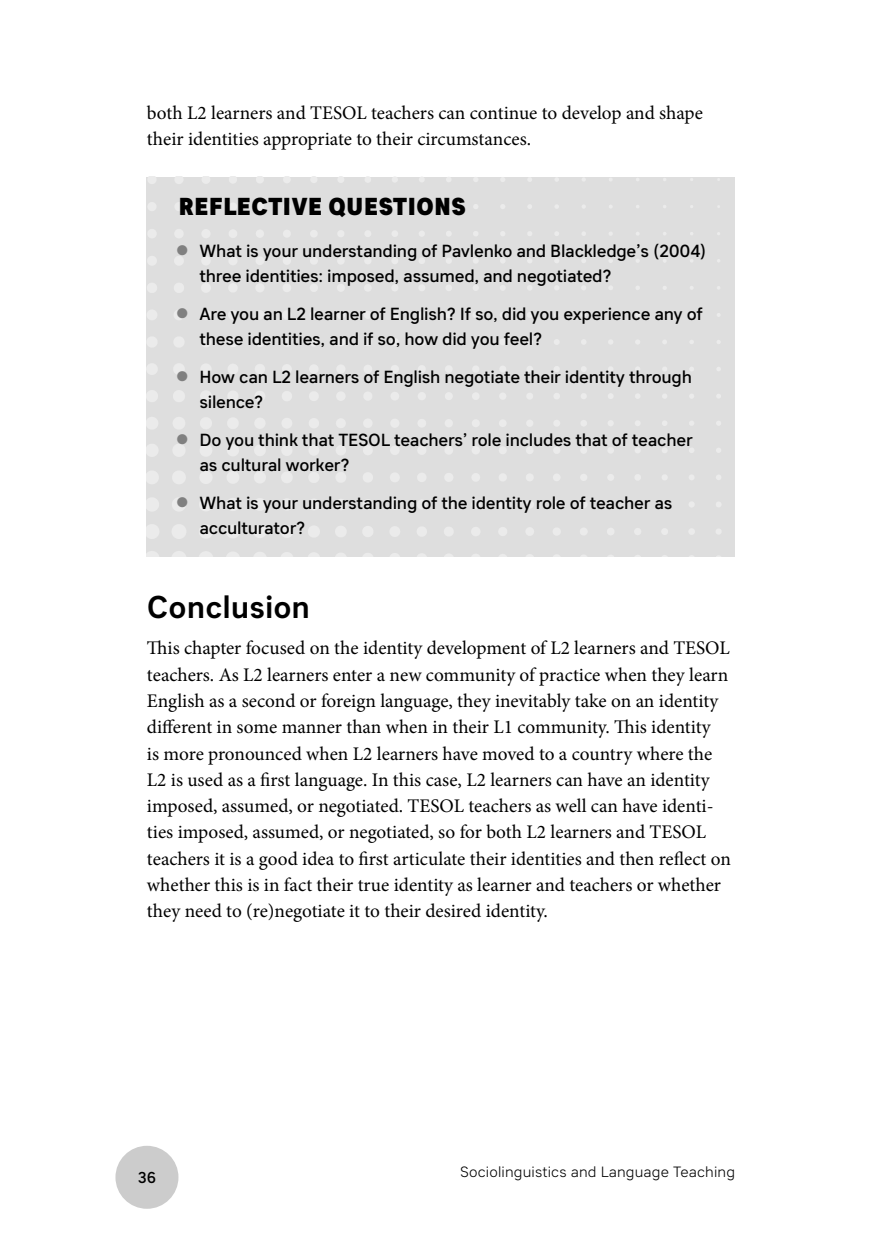
<style>
.page{position:relative;width:882px;height:1260px;background:#fff}
.page>*{position:absolute;margin:0;border:0;box-sizing:border-box;transform-origin:0 0}
.t1{font:700 31.5px "Sebino";color:#000}
.t2{font:900 24.5px "Sebino";color:#000}
.t3{font:19.25px/26.2px "Minion Pro";color:#000}
.t4{font:500 17.5px/24.5px "Sebino";letter-spacing:-.015em;color:#000}
.t5{font:500 15.75px "Sebino";color:#000}
.t6{font:300 14.88px "Sebino";letter-spacing:.01em;color:#000}
.s1{color:#808080}
</style>
<div class="page">
<div style="left:115px;top:1146px;width:63px;height:63px;background:#ccc;border-radius:50%"></div>
<img style="left:147px;top:177px;width:588px;height:379px">
<p class="t3" style="left:147px;top:100px;width:558px">both L2 learners and TESOL teachers can continue to develop and shape their identities appropriate to their circumstances.</p>
<p class="t2" style="left:178px;top:193px;width:289px">REFLECTIVE QUESTIONS</p>
<p class="t4" style="left:199px;top:239px;width:508px;text-indent:-23px"><span class="s1">●</span> What is your understanding of Pavlenko and Blackledge’s (2004) three identities: imposed, assumed, and negotiated?</p>
<p class="t4" style="left:199px;top:302px;width:505px;text-indent:-23px"><span class="s1">●</span> Are you an L2 learner of English? If so, did you experience any of these identities, and if so, how did you feel?</p>
<p class="t4" style="left:199px;top:365px;width:494px;text-indent:-23px"><span class="s1">●</span> How can L2 learners of English negotiate their identity through silence?</p>
<p class="t4" style="left:199px;top:428px;width:495px;text-indent:-23px"><span class="s1">●</span> Do you think that TESOL teachers’ role includes that of teacher as cultural worker?</p>
<p class="t4" style="left:199px;top:491px;width:474px;text-indent:-23px"><span class="s1">●</span> What is your understanding of the identity role of teacher as acculturator?</p>
<h1 class="t1" style="left:147px;top:589px;width:165px">Conclusion</h1>
<p class="t3" style="left:147px;top:635px;width:585px">This chapter focused on the identity development of L2 learners and TESOL teachers. As L2 learners enter a new community of practice when they learn English as a second or foreign language, they inevitably take on an identity different in some manner than when in their L1 community. This identity<br>is more pronounced when L2 learners have moved to a country where the L2 is used as a first language. In this case, L2 learners can have an identity imposed, assumed, or negotiated. TESOL teachers as well can have identi&shy;ties imposed, assumed, or negotiated, so for both L2 learners and TESOL teachers it is a good idea to first articulate their identities and then reflect on whether this is in fact their true identity as learner and teachers or whether they need to (re)negotiate it to their desired identity.</p>
<p class="t5" style="left:138px;top:1169px;width:20px">36</p>
<p class="t6" style="left:460px;top:1163px;width:276px">Sociolinguistics and Language Teaching</p>
</div>
